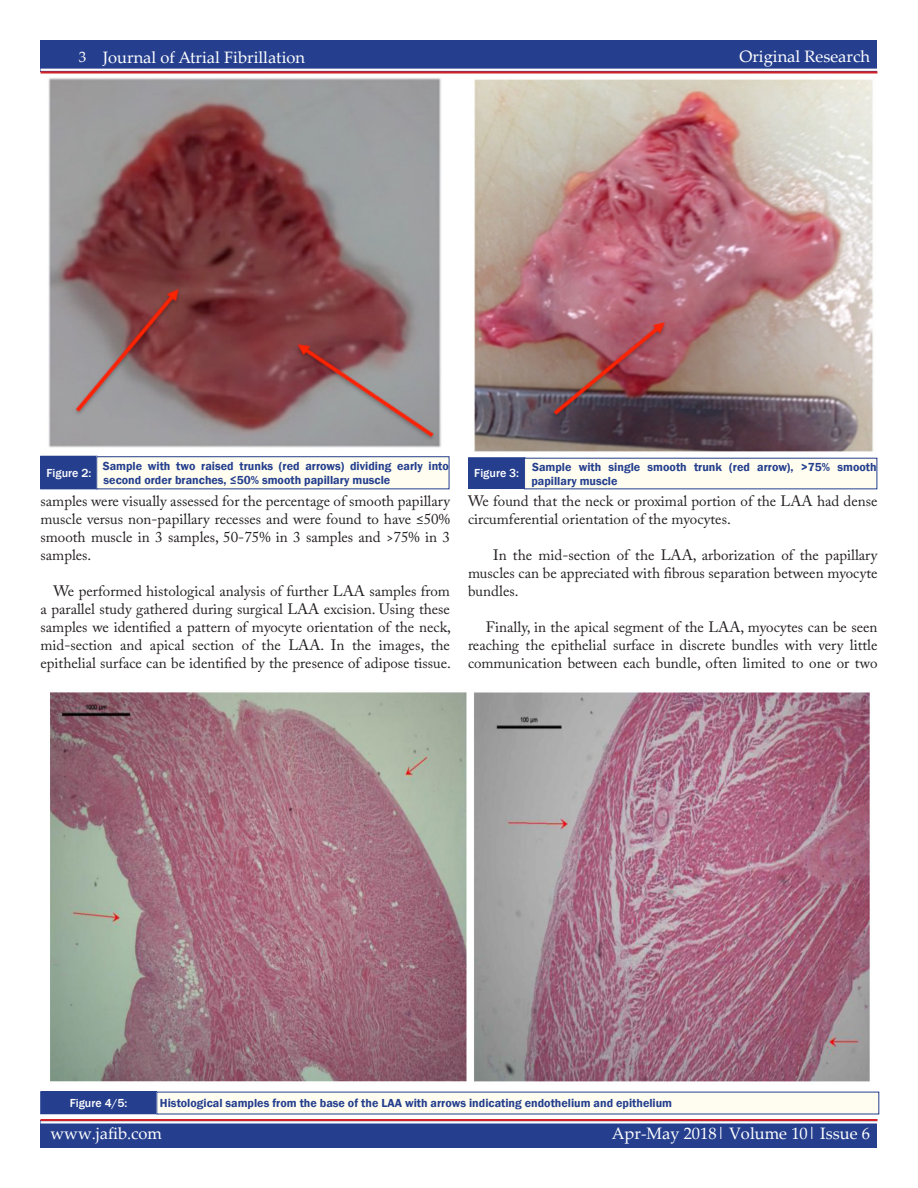
<style>
.page{position:relative;width:918px;height:1188px;background:#fff}
.page>*{position:absolute;margin:0;border:0;box-sizing:border-box;transform-origin:0 0}
.white_header_for_blu{font:16.5px "Palatino Linotype";color:#fff}
._10_Body_Text{font:15px/18px "Adobe Caslon Pro";color:#231f20;text-align:justify}
.Figure_Title{font:600 12px/14.4px "Franklin Gothic";color:#253f8e}
.Figure{font:500 12px "Franklin Gothic";color:#fff}
</style>
<div class="page">
<div style="left:40px;top:1120px;width:838px;height:28px;background:#253f8e"></div>
<hr style="left:40px;top:1119px;width:838px;height:2px;background:#d1232a">
<hr style="left:40px;top:1121px;width:838px;height:3px;background:#fff">
<div style="left:40px;top:40px;width:838px;height:32px;background:#253f8e"></div>
<hr style="left:40px;top:71px;width:838px;height:3px;background:#d1232a">
<hr style="left:40px;top:69px;width:838px;height:2px;background:#fff">
<div style="left:469px;top:458px;width:56px;height:31px;background:#253f8e"></div>
<div style="left:468px;top:458px;width:57px;height:31px;border:1px solid #253f8e"></div>
<div style="left:525px;top:458px;width:352px;height:31px;background:#fefdf0"></div>
<img style="left:50px;top:692px;width:820px;height:390px">
<div style="left:41px;top:1092px;width:115px;height:22px;background:#253f8e"></div>
<div style="left:157px;top:1092px;width:722px;height:22px;background:#fefdf0"></div>
<div style="left:41px;top:456px;width:56px;height:33px;background:#253f8e"></div>
<div style="left:97px;top:457px;width:352px;height:32px;background:#fefdf0"></div>
<img style="left:48px;top:78px;width:393px;height:370px">
<img style="left:474px;top:79px;width:400px;height:373px">
<p class="white_header_for_blu" style="left:79px;top:48px;width:228px"><sup>3</sup> Journal of Atrial Fibrillation</p>
<p class="white_header_for_blu" style="left:739px;top:45px;width:132px">Original Research</p>
<p class="white_header_for_blu" style="left:746px;top:47px;width:125px">Featured Review</p>
<p class="Figure" style="left:46px;top:465px;width:46px">Figure 2:</p>
<p class="Figure_Title" style="left:103px;top:459px;width:348px">Sample with two raised trunks (red arrows) dividing early into second order branches, ≤50% smooth papillary muscle</p>
<p class="_10_Body_Text" style="left:40px;top:491px;width:411px">samples were visually assessed for the percentage of smooth papillary muscle versus non-papillary recesses and were found to have ≤50% smooth muscle in 3 samples, 50-75% in 3 samples and &gt;75% in 3 samples.</p>
<p class="_10_Body_Text" style="left:40px;top:581px;width:412px;text-indent:13px">We performed histological analysis of further LAA samples from a parallel study gathered during surgical LAA excision. Using these samples we identified a pattern of myocyte orientation of the neck, mid-section and apical section of the LAA. In the images, the epithelial surface can be identified by the presence of adipose tissue.</p>
<p class="Figure" style="left:474px;top:466px;width:46px">Figure 3:</p>
<p class="Figure_Title" style="left:531px;top:459px;width:347px">Sample with single smooth trunk (red arrow), &gt;75% smooth papillary muscle</p>
<p class="_10_Body_Text" style="left:468px;top:491px;width:411px">We found that the neck or proximal portion of the LAA had dense circumferential orientation of the myocytes.</p>
<p class="_10_Body_Text" style="left:468px;top:545px;width:411px;text-indent:25px">In the mid-section of the LAA, arborization of the papillary muscles can be appreciated with fibrous separation between myocyte bundles.</p>
<p class="_10_Body_Text" style="left:468px;top:617px;width:411px;text-indent:18px">Finally, in the apical segment of the LAA, myocytes can be seen reaching the epithelial surface in discrete bundles with very little communication between each bundle, often limited to one or two</p>
<p class="Figure" style="left:70px;top:1096px;width:59px">Figure 4/5:</p>
<p class="Figure_Title" style="left:160px;top:1096px;width:514px">Histological samples from the base of the LAA with arrows indicating endothelium and epithelium</p>
<p class="white_header_for_blu" style="left:51px;top:1122px;width:113px">www.jafib.com</p>
<p class="white_header_for_blu" style="left:612px;top:1122px;width:260px">Apr-May 2018| Volume 10| Issue 6</p>
</div>
